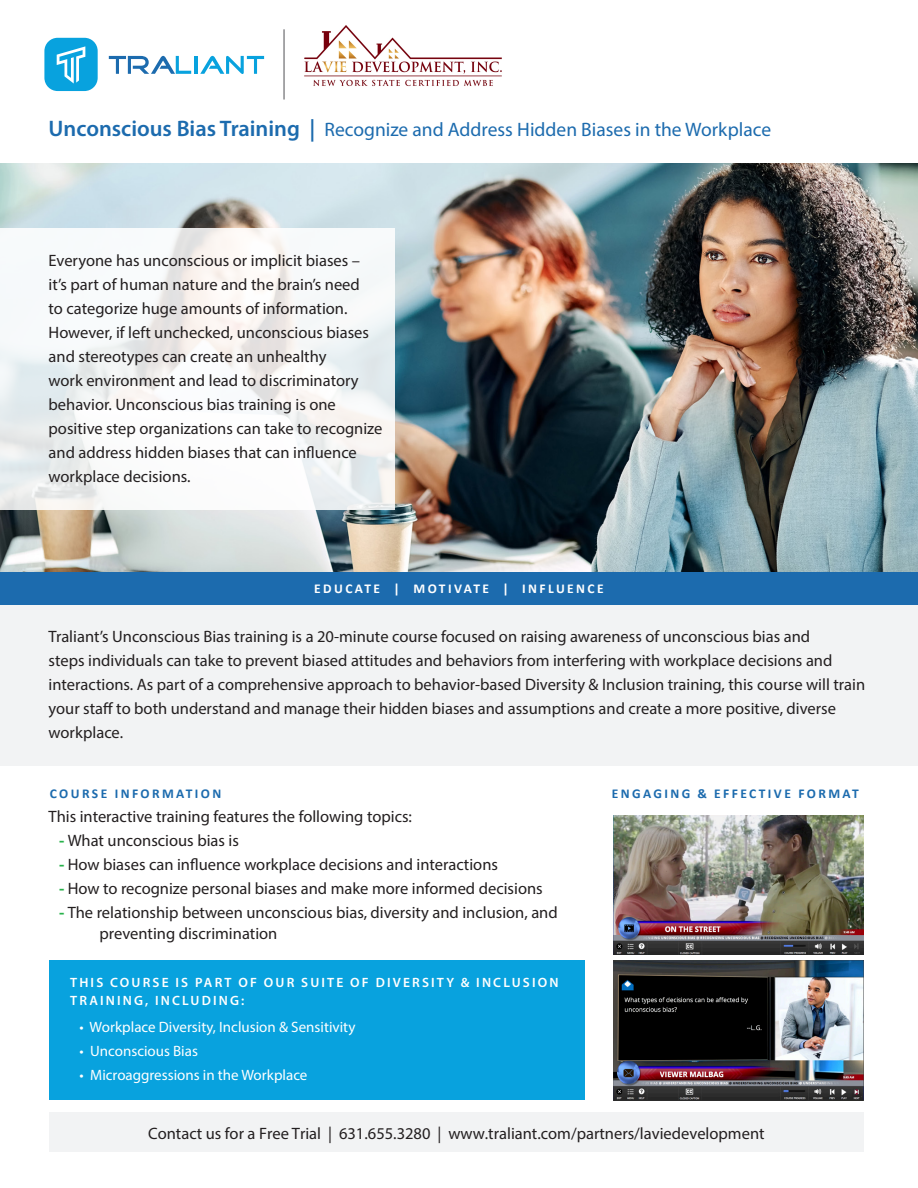
<style>
.page{position:relative;width:918px;height:1188px;background:#fff}
.page>*{position:absolute;margin:0;border:0;box-sizing:border-box;transform-origin:0 0}
.t1{font:19.5px "Myriad Pro";color:#1c6bae}
.t2{font:16.5px/24px "Myriad Pro";color:#231f20}
.t3{font:15px "Myriad Pro";color:#fff}
.t4{font:600 13.5px/18px "Myriad Pro";letter-spacing:.16em;color:#fff}
.t5{font:700 13.5px "Calibri";letter-spacing:.18em;color:#1c6bae}
.t6{font:700 13.5px "Calibri";letter-spacing:.18em;color:#fff}
.s1{font-weight:600;font-size:22.5px}
.s2{font-weight:700;color:#28b24b}
</style>
<div class="page">
<img style="left:0;top:164px;width:918px;height:408px">
<div style="left:0;top:604px;width:918px;height:162px;background:#f2f3f4"></div>
<div style="left:0;top:572px;width:918px;height:32px;background:#1c6bae"></div>
<div style="left:50px;top:1112px;width:814px;height:40px;background:#f2f3f4"></div>
<svg style="left:0;top:228px;width:394px;height:282px"></svg>
<img style="left:613px;top:961px;width:250px;height:139px">
<img style="left:613px;top:815px;width:250px;height:140px">
<div style="left:50px;top:961px;width:535px;height:139px;background:#08a2de"></div>
<hr style="left:283px;top:29px;width:2px;height:71px;background:#636366">
<div style="left:44px;top:38px;width:54px;height:53px;background:#08a2de;border-radius:13px"></div>
<svg style="left:109px;top:56px;width:82px;height:18px"></svg>
<hr style="left:194px;top:56px;width:3px;height:18px;background:#08a2de">
<svg style="left:200px;top:56px;width:64px;height:18px"></svg>
<svg style="left:57px;top:46px;width:28px;height:38px"></svg>
<img style="left:304px;top:25px;width:198px;height:62px">
<p class="t1" style="left:49px;top:117px;width:724px"><span class="s1">Unconscious Bias Training |</span> Recognize and Address Hidden Biases in the Workplace</p>
<p class="t2" style="left:49px;top:249px;width:335px">Everyone has unconscious or implicit biases – it’s part of human nature and the brain’s need<br>to categorize huge amounts of information.<br>However, if left unchecked, unconscious biases and stereotypes can create an unhealthy<br>work environment and lead to discriminatory behavior. Unconscious bias training is one positive step organizations can take to recognize and address hidden biases that can influence workplace decisions.</p>
<p class="t6" style="left:314px;top:579px;width:291px">EDUCATE | MOTIVATE | INFLUENCE</p>
<p class="t2" style="left:49px;top:624px;width:818px">Traliant’s Unconscious Bias training is a 20-minute course focused on raising awareness of unconscious bias and<br>steps individuals can take to prevent biased attitudes and behaviors from interfering with workplace decisions and interactions. As part of a comprehensive approach to behavior-based Diversity &amp; Inclusion training, this course will train your staff to both understand and manage their hidden biases and assumptions and create a more positive, diverse workplace.</p>
<p class="t5" style="left:50px;top:784px;width:173px">COURSE INFORMATION</p>
<p class="t5" style="left:612px;top:784px;width:249px">ENGAGING &amp; EFFECTIVE FORMAT</p>
<p class="t2" style="left:49px;top:804px;width:365px">This interactive training features the following topics:</p>
<p class="t2" style="left:59px;top:828px;width:181px"><span class="s2">-</span> What unconscious bias is</p>
<p class="t2" style="left:59px;top:852px;width:440px"><span class="s2">-</span> How biases can influence workplace decisions and interactions</p>
<p class="t2" style="left:59px;top:876px;width:485px"><span class="s2">-</span> How to recognize personal biases and make more informed decisions</p>
<p class="t2" style="left:100px;top:901px;width:460px;line-height:21px;text-indent:-41px"><span class="s2">-</span> The relationship between unconscious bias, diversity and inclusion, and preventing discrimination</p>
<p class="t4" style="left:70px;top:973px;width:490px">THIS COURSE IS PART OF OUR SUITE OF DIVERSITY &amp; INCLUSION<br>TRAINING, INCLUDING:</p>
<p class="t3" style="left:80px;top:1018px;width:277px">• Workplace Diversity, Inclusion &amp; Sensitivity</p>
<p class="t3" style="left:80px;top:1042px;width:120px">• Unconscious Bias</p>
<p class="t3" style="left:80px;top:1066px;width:229px">• Microaggressions in the Workplace</p>
<p class="t2" style="left:148px;top:1121px;width:618px">Contact us for a Free Trial | 631.655.3280 | www.traliant.com/partners/laviedevelopment</p>
</div>
